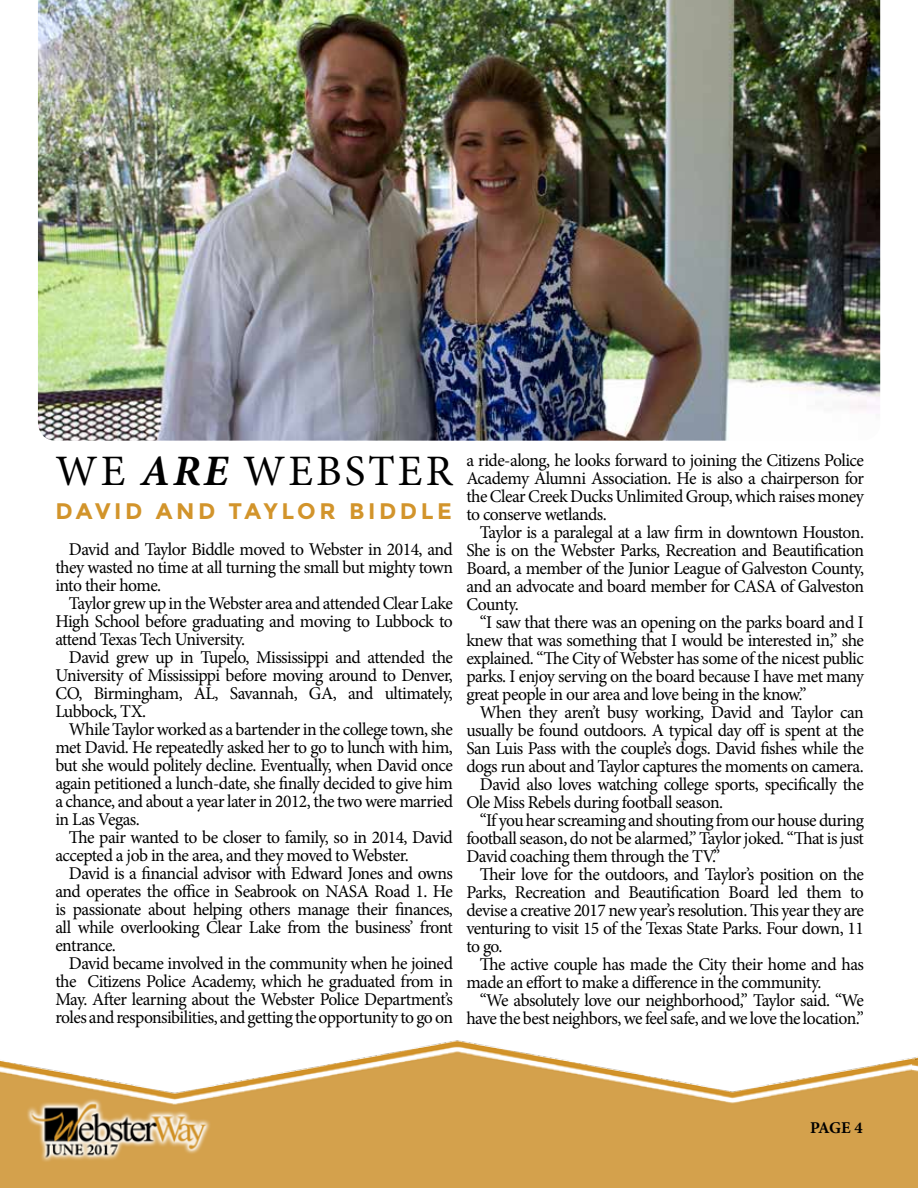
<style>
.page{position:relative;width:918px;height:1188px;background:#fff}
.page>*{position:absolute;margin:0;border:0;box-sizing:border-box;transform-origin:0 0}
.t1{font:43.5px "Minion Pro";color:#000}
.t2{font:700 22.5px "Montserrat";letter-spacing:.16em;color:#d2942b}
.t3{font:18px/18px "Minion Pro";letter-spacing:-.035em;color:#000;text-align:justify}
.t4{font:700 16.5px "Minion Pro";color:#000}
.s1{font-weight:700;font-style:italic}
</style>
<div class="page">
<img style="left:38px;top:0;width:842px;height:441px">
<img style="left:0;top:1040px;width:913px;height:148px">
<img style="left:913px;top:1056px;width:5px;height:132px">
<h1 class="t1" style="left:56px;top:442px;width:262px">We <span class="s1">ARE</span> Webster</h1>
<p class="t2" style="left:55px;top:498px;width:398px">DAVID A ND TAYLOR BIDD LE</p>
<p class="t3" style="left:55px;top:541px;width:399px;text-indent:13px">David and Taylor Biddle moved to Webster in 2014, and they wasted no time at all turning the small but mighty town into their home.</p>
<p class="t3" style="left:55px;top:595px;width:399px;text-indent:13px">Taylor grew up in the Webster area and attended Clear Lake High School before graduating and moving to Lubbock to attend Texas Tech University.</p>
<p class="t3" style="left:55px;top:649px;width:399px;text-indent:13px">David grew up in Tupelo, Mississippi and attended the University of Mississippi before moving around to Denver, CO, Birmingham, AL, Savannah, GA, and ultimately, Lubbock, TX.</p>
<p class="t3" style="left:55px;top:721px;width:399px;text-indent:13px">While Taylor worked as a bartender in the college town, she met David. He repeatedly asked her to go to lunch with him, but she would politely decline. Eventually, when David once again petitioned a lunch-date, she finally decided to give him a chance, and about a year later in 2012, the two were married in Las Vegas.</p>
<p class="t3" style="left:55px;top:829px;width:399px;text-indent:13px">The pair wanted to be closer to family, so in 2014, David accepted a job in the area, and they moved to Webster.</p>
<p class="t3" style="left:55px;top:865px;width:399px;text-indent:13px">David is a financial advisor with Edward Jones and owns and operates the office in Seabrook on NASA Road 1. He is passionate about helping others manage their finances, all while overlooking Clear Lake from the business’ front entrance.</p>
<p class="t3" style="left:55px;top:955px;width:399px;text-indent:13px">David became involved in the community when he joined the Citizens Police Academy, which he graduated from in May. After learning about the Webster Police Department’s roles and responsibilities, and getting the opportunity to go on</p>
<p class="t3" style="left:466px;top:452px;width:399px">a ride-along, he looks forward to joining the Citizens Police Academy Alumni Association. He is also a chairperson for the Clear Creek Ducks Unlimited Group, which raises money to conserve wetlands.</p>
<p class="t3" style="left:466px;top:524px;width:399px;text-indent:13px">Taylor is a paralegal at a law firm in downtown Houston.<br>She is on the Webster Parks, Recreation and Beautification Board, a member of the Junior League of Galveston County, and an advocate and board member for CASA of Galveston County.</p>
<p class="t3" style="left:466px;top:614px;width:399px;text-indent:13px">“I saw that there was an opening on the parks board and I knew that was something that I would be interested in,” she explained. “The City of Webster has some of the nicest public parks. I enjoy serving on the board because I have met many great people in our area and love being in the know.”</p>
<p class="t3" style="left:480px;top:704px;width:386px">When they aren’t busy working, David and Taylor can</p>
<p class="t3" style="left:466px;top:722px;width:399px">usually be found outdoors. A typical day off is spent at the</p>
<p class="t3" style="left:466px;top:740px;width:399px">San Luis Pass with the couple’s dogs. David fishes while the</p>
<p class="t3" style="left:466px;top:758px;width:399px">dogs run about and Taylor captures the moments on camera.</p>
<p class="t3" style="left:480px;top:776px;width:386px">David also loves watching college sports, specifically the</p>
<p class="t3" style="left:466px;top:794px;width:258px">Ole Miss Rebels during football season.</p>
<p class="t3" style="left:480px;top:812px;width:386px">“If you hear screaming and shouting from our house during</p>
<p class="t3" style="left:466px;top:830px;width:399px">football season, do not be alarmed,” Taylor joked. “That is just</p>
<p class="t3" style="left:466px;top:848px;width:255px">David coaching them through the TV.”</p>
<p class="t3" style="left:480px;top:866px;width:386px">Their love for the outdoors, and Taylor’s position on the</p>
<p class="t3" style="left:466px;top:884px;width:399px">Parks, Recreation and Beautification Board led them to</p>
<p class="t3" style="left:466px;top:902px;width:399px">devise a creative 2017 new year’s resolution. This year they are</p>
<p class="t3" style="left:466px;top:920px;width:399px">venturing to visit 15 of the Texas State Parks. Four down, 11</p>
<p class="t3" style="left:466px;top:938px;width:38px">to go.</p>
<p class="t3" style="left:480px;top:956px;width:386px">The active couple has made the City their home and has</p>
<p class="t3" style="left:466px;top:974px;width:357px">made an effort to make a difference in the community.</p>
<p class="t3" style="left:480px;top:992px;width:386px">“We absolutely love our neighborhood,” Taylor said. “We</p>
<p class="t3" style="left:466px;top:1010px;width:399px">have the best neighbors, we feel safe, and we love the location.”</p>
<p class="t4" style="left:810px;top:1116px;width:54px">PAGE 4</p>
</div>
